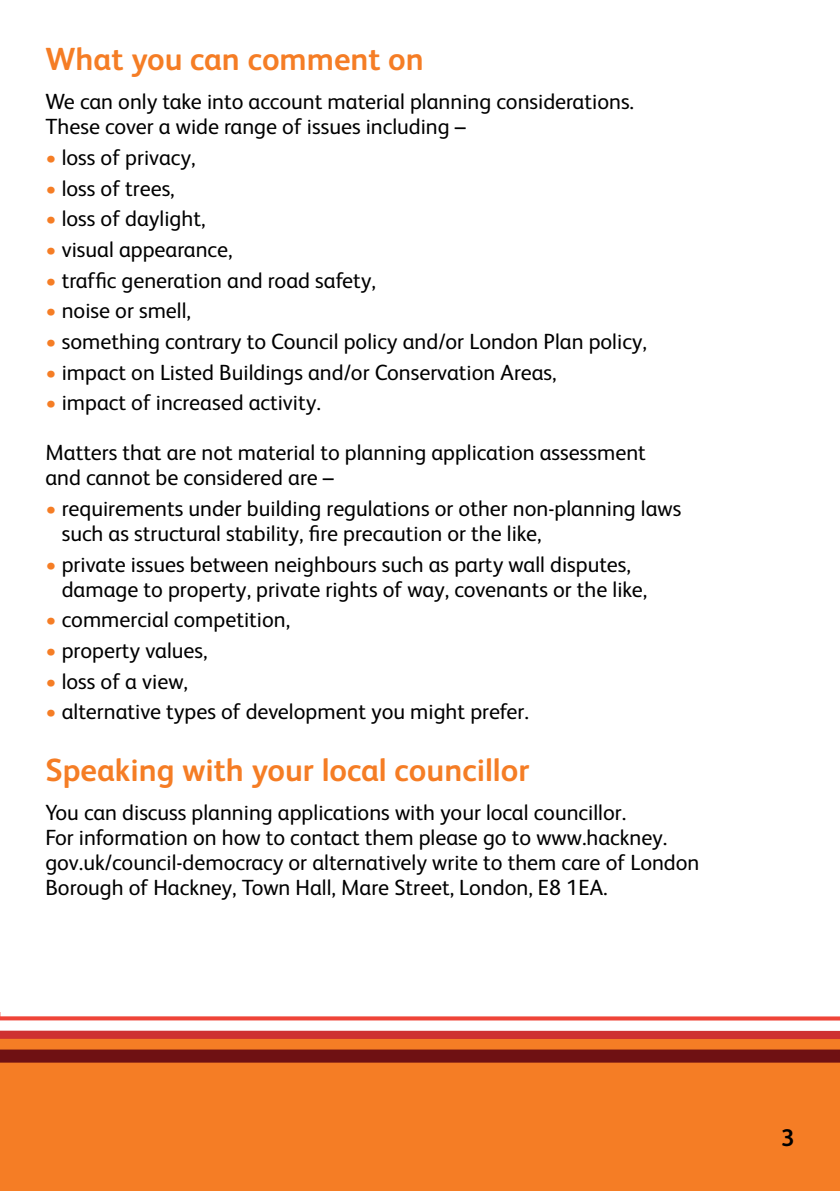
<style>
.page{position:relative;width:840px;height:1191px;background:#fff}
.page>*{position:absolute;margin:0;border:0;box-sizing:border-box;transform-origin:0 0}
.t1{font:700 32px "FS Albert";color:#f57d25}
.t2{font:700 24px "FS Albert";color:#000}
.t3{font:22px/25px "FS Albert";color:#000}
.s1{color:#f57d25}
</style>
<div class="page">
<div style="left:1px;top:1036px;width:838px;height:155px;background:#f57d25"></div>
<svg style="left:0;top:1012px;width:839px;height:55px"></svg>
<h1 class="t1" style="left:45px;top:37px;width:380px">What you can comment on</h1>
<p class="t3" style="left:45px;top:88px;width:590px">We can only take into account material planning considerations.<br>These cover a wide range of issues including –</p>
<p class="t3" style="left:45px;top:144px;width:151px"><span class="s1">•</span> loss of privacy,</p>
<p class="t3" style="left:45px;top:174px;width:131px"><span class="s1">•</span> loss of trees,</p>
<p class="t3" style="left:45px;top:205px;width:161px"><span class="s1">•</span> loss of daylight,</p>
<p class="t3" style="left:45px;top:236px;width:188px"><span class="s1">•</span> visual appearance,</p>
<p class="t3" style="left:45px;top:266px;width:332px"><span class="s1">•</span> traffic generation and road safety,</p>
<p class="t3" style="left:45px;top:297px;width:147px"><span class="s1">•</span> noise or smell,</p>
<p class="t3" style="left:45px;top:328px;width:602px"><span class="s1">•</span> something contrary to Council policy and/or London Plan policy,</p>
<p class="t3" style="left:45px;top:358px;width:512px"><span class="s1">•</span> impact on Listed Buildings and/or Conservation Areas,</p>
<p class="t3" style="left:45px;top:389px;width:277px"><span class="s1">•</span> impact of increased activity.</p>
<p class="t3" style="left:45px;top:439px;width:601px">Matters that are not material to planning application assessment and cannot be considered are –</p>
<p class="t3" style="left:62px;top:495px;width:621px;text-indent:-16px"><span class="s1">•</span> requirements under building regulations or other non-planning laws such as structural stability, fire precaution or the like,</p>
<p class="t3" style="left:62px;top:550px;width:586px;text-indent:-16px"><span class="s1">•</span> private issues between neighbours such as party wall disputes, damage to property, private rights of way, covenants or the like,</p>
<p class="t3" style="left:45px;top:606px;width:246px"><span class="s1">•</span> commercial competition,</p>
<p class="t3" style="left:45px;top:637px;width:164px"><span class="s1">•</span> property values,</p>
<p class="t3" style="left:45px;top:667px;width:144px"><span class="s1">•</span> loss of a view,</p>
<p class="t3" style="left:45px;top:698px;width:485px"><span class="s1">•</span> alternative types of development you might prefer.</p>
<h1 class="t1" style="left:45px;top:748px;width:485px">Speaking with your local councillor</h1>
<p class="t3" style="left:45px;top:799px;width:655px">You can discuss planning applications with your local councillor.<br>For information on how to contact them please go to www.hackney. gov.uk/council-democracy or alternatively write to them care of London Borough of Hackney, Town Hall, Mare Street, London, E8 1EA.</p>
<p class="t2" style="left:780px;top:1121px;width:15px">3</p>
</div>
